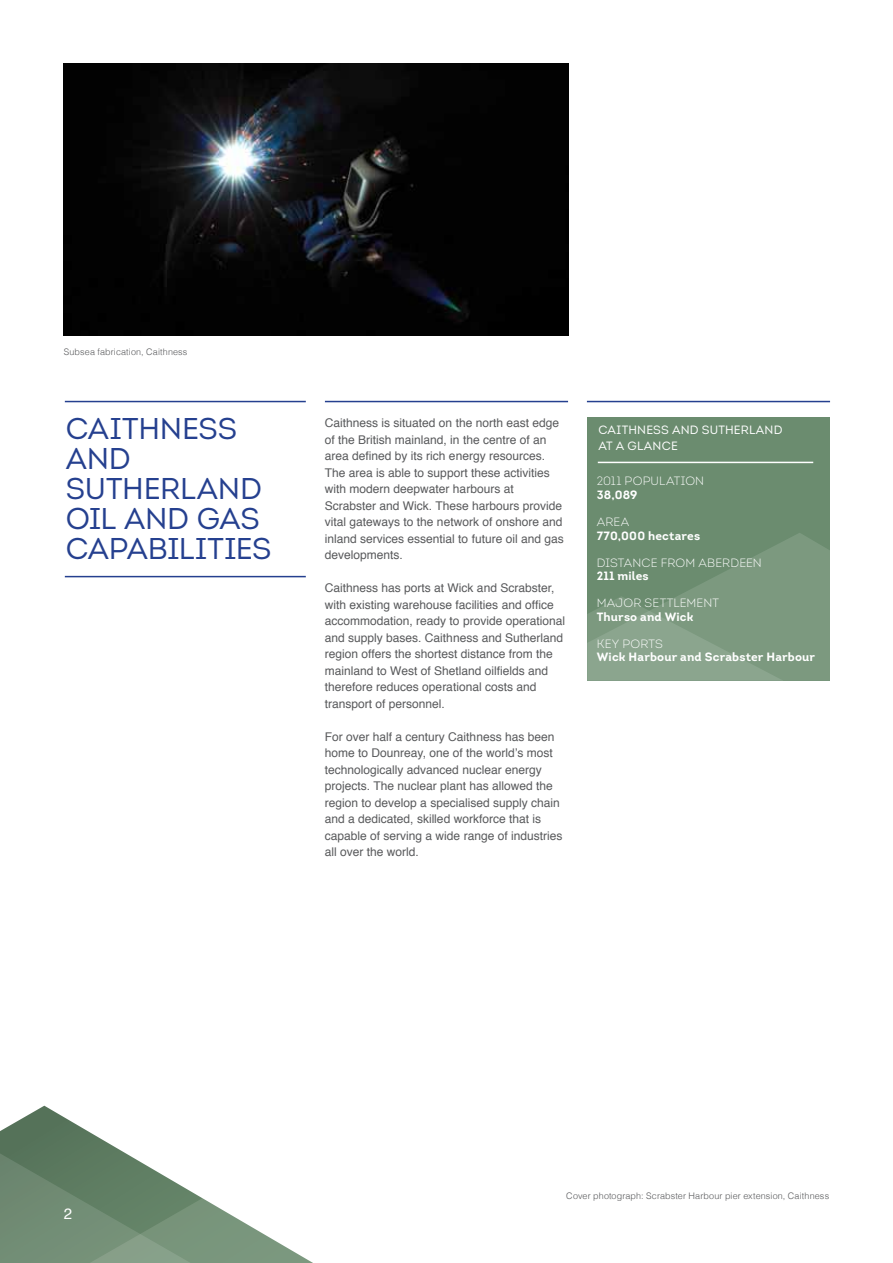
<style>
.page{position:relative;width:893px;height:1263px;background:#fff}
.page>*{position:absolute;margin:0;border:0;box-sizing:border-box;transform-origin:0 0}
.t1{font:30px/30px "Intro";letter-spacing:-.005em;color:#25408f}
.t2{font:15px "Helvetica";color:#fff}
.t3{font:12px/16.5px "Helvetica";color:#58595b}
.t4{font:700 12px "Intro";letter-spacing:.015em;color:#fff}
.t5{font:300 12px "Intro";letter-spacing:.015em;color:#fff}
.t6{font:12px/16.5px "Intro";letter-spacing:.015em;color:#fff}
.t7{font:300 9px "Helvetica";letter-spacing:.015em;color:#58595b}
</style>
<div class="page">
<img style="left:64px;top:64px;width:504px;height:272px">
<hr style="left:325px;top:401px;width:243px;height:1px;background:#25408f">
<hr style="left:65px;top:401px;width:241px;height:1px;background:#25408f">
<hr style="left:65px;top:576px;width:241px;height:1px;background:#25408f">
<div style="left:587px;top:417px;width:243px;height:264px;background:#6b8c6f"></div>
<svg style="left:587px;top:533px;width:243px;height:148px"></svg>
<hr style="left:598px;top:462px;width:215px;height:1px;background:#fff">
<hr style="left:587px;top:401px;width:243px;height:1px;background:#25408f">
<svg style="left:0;top:1106px;width:113px;height:40px"></svg>
<svg style="left:0;top:1146px;width:313px;height:117px"></svg>
<p class="t7" style="left:64px;top:345px;width:125px">Subsea fabrication, Caithness</p>
<h1 class="t1" style="left:66px;top:414px;width:207px">CAITHNESS<br>AND<br>SUTHERLAND<br>OIL AND GAS<br>CAPABILITIES</h1>
<p class="t6" style="left:598px;top:421px;width:186px">CAITHNESS AND SUTHERLAND<br>AT A GLANCE</p>
<p class="t3" style="left:325px;top:415px;width:240px">Caithness is situated on the north east edge of the British mainland, in the centre of an area defined by its rich energy resources.<br>The area is able to support these activities with modern deepwater harbours at Scrabster and Wick. These harbours provide vital gateways to the network of onshore and inland services essential to future oil and gas developments.</p>
<p class="t3" style="left:325px;top:580px;width:242px">Caithness has ports at Wick and Scrabster, with existing warehouse facilities and office accommodation, ready to provide operational and supply bases. Caithness and Sutherland region offers the shortest distance from the mainland to West of Shetland oilfields and therefore reduces operational costs and transport of personnel.</p>
<p class="t3" style="left:325px;top:729px;width:239px">For over half a century Caithness has been home to Dounreay, one of the world’s most technologically advanced nuclear energy projects. The nuclear plant has allowed the region to develop a specialised supply chain and a dedicated, skilled workforce that is capable of serving a wide range of industries all over the world.</p>
<p class="t5" style="left:597px;top:474px;width:109px">2011 PO PULATION</p>
<p class="t4" style="left:597px;top:487px;width:42px">38,089</p>
<p class="t5" style="left:597px;top:514px;width:34px">AREA</p>
<p class="t4" style="left:597px;top:528px;width:105px">770,000 hectares</p>
<p class="t5" style="left:597px;top:555px;width:166px">DISTANCE FROM ABERDEEN</p>
<p class="t4" style="left:597px;top:568px;width:54px">211 miles</p>
<p class="t5" style="left:597px;top:595px;width:124px">MAJOR SETTLEMENT</p>
<p class="t4" style="left:597px;top:609px;width:98px">Thurso and Wick</p>
<p class="t5" style="left:597px;top:636px;width:68px">KEY PO RTS</p>
<p class="t4" style="left:597px;top:649px;width:220px">Wick Harbour and Scrabster Harbour</p>
<p class="t2" style="left:64px;top:1202px;width:10px">2</p>
<p class="t7" style="left:566px;top:1188px;width:264px">Cover photograph: Scrabster Harbour pier extension, Caithness</p>
</div>
